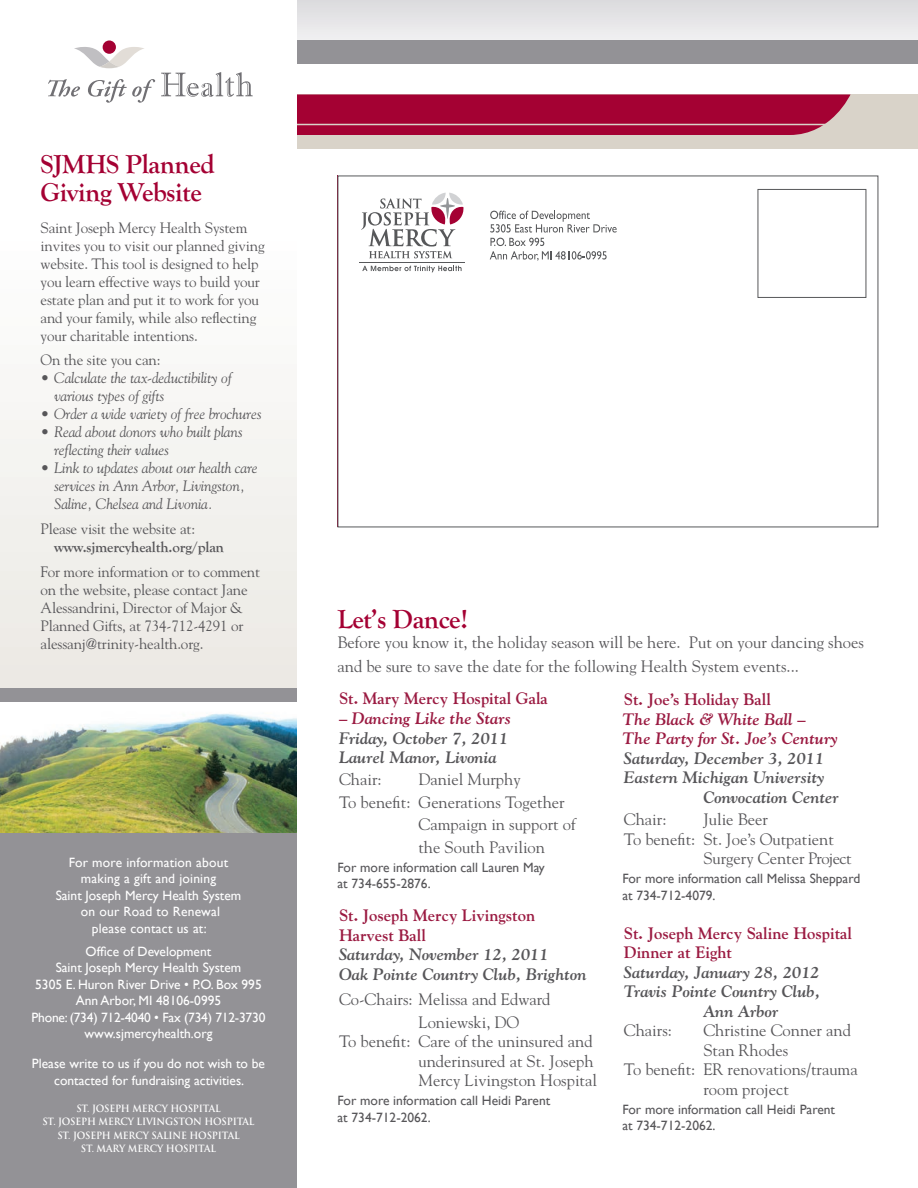
<style>
.page{position:relative;width:918px;height:1188px;background:#fff}
.page>*{position:absolute;margin:0;border:0;box-sizing:border-box;transform-origin:0 0}
.Headline{font:700 27px/28.5px "Goudy Old Style T";letter-spacing:-.015em;color:#a40133}
.Body{font:16.5px/19.5px "Goudy";color:#575659}
.Body-2{font:italic 700 16.5px/19.5px "Goudy";color:#575659}
.Body-3{font:700 16.5px "Goudy";color:#9b1b42}
.Body-4{font:italic 700 16.5px/19.5px "Goudy";color:#9b1b42}
.Sidebar_Body{font:15px/18px "Goudy";letter-spacing:-.01em;color:#575659}
.Sidebar_Body-2{font:italic 15px/18px "Goudy";letter-spacing:-.01em;color:#575659}
.Sidebar_Body-3{font:700 15px/18px "Goudy Old Style T";letter-spacing:-.01em;color:#575659}
.t1{font:13.5px/16.5px "Gill Sans";color:#fff;text-align:center}
.Body-5{font:13.5px/16.5px "Gill Sans";color:#575659}
.t2{font:700 9.75px "Trajan";letter-spacing:-.015em;color:#fff;scale:.95 1}
.s1{font-family:"Goudy";font-weight:400}
.s2{font-style:normal}
</style>
<div class="page">
<div style="left:297px;top:94px;width:621px;height:54px;background:#d9d3c9"></div>
<svg style="left:0;top:42px;width:297px;height:646px"></svg>
<div style="left:0;top:830px;width:297px;height:358px;background:#939296"></div>
<svg style="left:297px;top:94px;width:553px;height:41px;background:#a60c3b"></svg>
<div style="left:297px;top:0;width:621px;height:64px;background:#e6e5e8"></div>
<div style="left:297px;top:40px;width:621px;height:24px;background:#939296"></div>
<img style="left:0;top:713px;width:297px;height:119px">
<div style="left:0;top:688px;width:297px;height:14px;background:#939296"></div>
<hr style="left:297px;top:124px;width:567px;height:1px;background:#d9d3c9">
<svg style="left:74px;top:47px;width:71px;height:21px"></svg>
<div style="left:103px;top:40px;width:13px;height:14px;background:#a40133;border-radius:50%"></div>
<svg style="left:48px;top:79px;width:32px;height:18px"></svg>
<svg style="left:88px;top:79px;width:67px;height:24px"></svg>
<svg style="left:161px;top:72px;width:92px;height:25px"></svg>
<svg style="left:338px;top:176px;width:540px;height:351px"></svg>
<svg style="left:490px;top:211px;width:127px;height:50px"></svg>
<svg style="left:362px;top:266px;width:100px;height:6px"></svg>
<svg style="left:361px;top:193px;width:103px;height:65px"></svg>
<hr style="left:359px;top:262px;width:105px;height:1px;background:#57585a">
<p class="Headline" style="left:40px;top:150px;width:176px">SJMHS Planned<br>Giving Website</p>
<p class="Sidebar_Body" style="left:40px;top:218px;width:226px">Saint Joseph Mercy Health System invites you to visit our planned giving website. This tool is designed to help you learn effective ways to build your estate plan and put it to work for you and your family, while also reflecting your charitable intentions.</p>
<p class="Sidebar_Body" style="left:40px;top:351px;width:122px">On the site you can:</p>
<p class="Sidebar_Body-2" style="left:54px;top:369px;width:179px;text-indent:-14px">• Calculate the tax-deductibility of various types of gifts</p>
<p class="Sidebar_Body-2" style="left:40px;top:405px;width:223px">• Order a wide variety of free brochures</p>
<p class="Sidebar_Body-2" style="left:54px;top:423px;width:190px;text-indent:-14px">• Read about donors who built plans reflecting their values</p>
<p class="Sidebar_Body-2" style="left:54px;top:459px;width:205px;text-indent:-14px">• Link to updates about our health care services in Ann Arbor, Livingston,<br>Saline, Chelsea and Livonia.</p>
<p class="Sidebar_Body-3" style="left:54px;top:520px;width:172px;text-indent:-14px"><span class="s1">Please visit the website at: </span>www.sjmercyhealth.org/plan</p>
<p class="Sidebar_Body" style="left:40px;top:562px;width:221px">For more information or to comment on the website, please contact Jane Alessandrini, Director of Major &amp; Planned Gifts, at 734-712-4291 or alessanj@trinity-health.org.</p>
<p class="t1" style="left:69px;top:854px;width:161px">For more information about</p>
<p class="t1" style="left:81px;top:870px;width:137px">making a gift and joining</p>
<p class="t1" style="left:56px;top:887px;width:187px">Saint Joseph Mercy Health System</p>
<p class="t1" style="left:81px;top:903px;width:141px">on our Road to Renewal</p>
<p class="t1" style="left:92px;top:920px;width:116px">please contact us at:</p>
<p class="t1" style="left:86px;top:943px;width:127px">Office of Development</p>
<p class="t1" style="left:56px;top:959px;width:187px">Saint Joseph Mercy Health System</p>
<p class="t1" style="left:35px;top:976px;width:228px">5305 E. Huron River Drive • P.O. Box 995</p>
<p class="t1" style="left:76px;top:992px;width:147px">Ann Arbor, MI 48106-0995</p>
<p class="t1" style="left:32px;top:1009px;width:235px">Phone: (734) 712-4040 • Fax (734) 712-3730</p>
<p class="t1" style="left:85px;top:1025px;width:129px">www.sjmercyhealth.org</p>
<p class="t1" style="left:32px;top:1055px;width:235px">Please write to us if you do not wish to be contacted for fundraising activities.</p>
<p class="t2" style="left:76px;top:1102px;width:153px">ST. JOSEPH MERCY HOSPITAL</p>
<p class="t2" style="left:42px;top:1116px;width:225px">ST. JOSEPH MERCY LIVINGSTON HOSPITAL</p>
<p class="t2" style="left:57px;top:1129px;width:193px">ST. JOSEPH MERCY SALINE HOSPITAL</p>
<p class="t2" style="left:81px;top:1143px;width:144px">ST. MARY MERCY HOSPITAL</p>
<p class="Headline" style="left:338px;top:605px;width:132px">Let’s Dance!</p>
<p class="Body" style="left:338px;top:630px;width:528px;line-height:24px">Before you know it, the holiday season will be here. Put on your dancing shoes and be sure to save the date for the following Health System events...</p>
<p class="Body-3" style="left:339px;top:689px;width:210px">St. Mary Mercy Hospital Gala</p>
<p class="Body-4" style="left:339px;top:708px;width:174px"><span class="s2">–</span> Dancing Like the Stars</p>
<p class="Body-2" style="left:339px;top:728px;width:171px">Friday, October 7, 2011</p>
<p class="Body-2" style="left:339px;top:747px;width:159px">Laurel Manor, Livonia</p>
<p class="Body" style="left:339px;top:769px;width:44px">Chair:</p>
<p class="Body" style="left:418px;top:769px;width:104px">Daniel Murphy</p>
<p class="Body" style="left:418px;top:790px;width:159px;line-height:22.5px;text-indent:-80px">To benefit: Generations Together<br>Campaign in support of the South Pavilion</p>
<p class="Body-5" style="left:338px;top:859px;width:209px">For more information call Lauren May at 734-655-2876.</p>
<p class="Body-3" style="left:339px;top:905px;width:198px">St. Joseph Mercy Livingston</p>
<p class="Body-3" style="left:339px;top:925px;width:89px">Harvest Ball</p>
<p class="Body-2" style="left:339px;top:945px;width:211px">Saturday, November 12, 2011</p>
<p class="Body-2" style="left:339px;top:964px;width:249px">Oak Pointe Country Club, Brighton</p>
<p class="Body" style="left:418px;top:988px;width:133px;line-height:22.5px;text-indent:-80px">Co-Chairs: Melissa and Edward<br>Loniewski, DO</p>
<p class="Body" style="left:418px;top:1031px;width:180px;text-indent:-80px">To benefit: Care of the uninsured and underinsured at St. Joseph<br>Mercy Livingston Hospital</p>
<p class="Body-5" style="left:338px;top:1092px;width:214px">For more information call Heidi Parent at 734-712-2062.</p>
<p class="Body-3" style="left:624px;top:689px;width:149px">St. Joe’s Holiday Ball</p>
<p class="Body-4" style="left:622px;top:709px;width:217px">The Black &amp; White Ball –<br>The Party for St. Joe’s Century</p>
<p class="Body-2" style="left:624px;top:748px;width:202px">Saturday, December 3, 2011</p>
<p class="Body-2" style="left:703px;top:767px;width:137px;text-indent:-79px">Eastern Michigan University<br>Convocation Center</p>
<p class="Body" style="left:624px;top:809px;width:44px">Chair:</p>
<p class="Body" style="left:703px;top:809px;width:66px">Julie Beer</p>
<p class="Body" style="left:703px;top:829px;width:150px;text-indent:-80px">To benefit: St. Joe’s Outpatient<br>Surgery Center Project</p>
<p class="Body-5" style="left:622px;top:870px;width:239px">For more information call Melissa Sheppard at 734-712-4079.</p>
<p class="Body-3" style="left:624px;top:923px;width:230px">St. Joseph Mercy Saline Hospital</p>
<p class="Body-3" style="left:624px;top:942px;width:110px">Dinner at Eight</p>
<p class="Body-2" style="left:624px;top:962px;width:197px">Saturday, January 28, 2012</p>
<p class="Body-2" style="left:703px;top:981px;width:118px;text-indent:-80px">Travis Pointe Country Club,<br>Ann Arbor</p>
<p class="Body" style="left:624px;top:1020px;width:50px">Chairs:</p>
<p class="Body" style="left:703px;top:1020px;width:149px">Christine Conner and<br>Stan Rhodes</p>
<p class="Body" style="left:703px;top:1059px;width:156px;text-indent:-80px">To benefit: ER renovations/trauma room project</p>
<p class="Body-5" style="left:622px;top:1101px;width:214px">For more information call Heidi Parent at 734-712-2062.</p>
</div>
